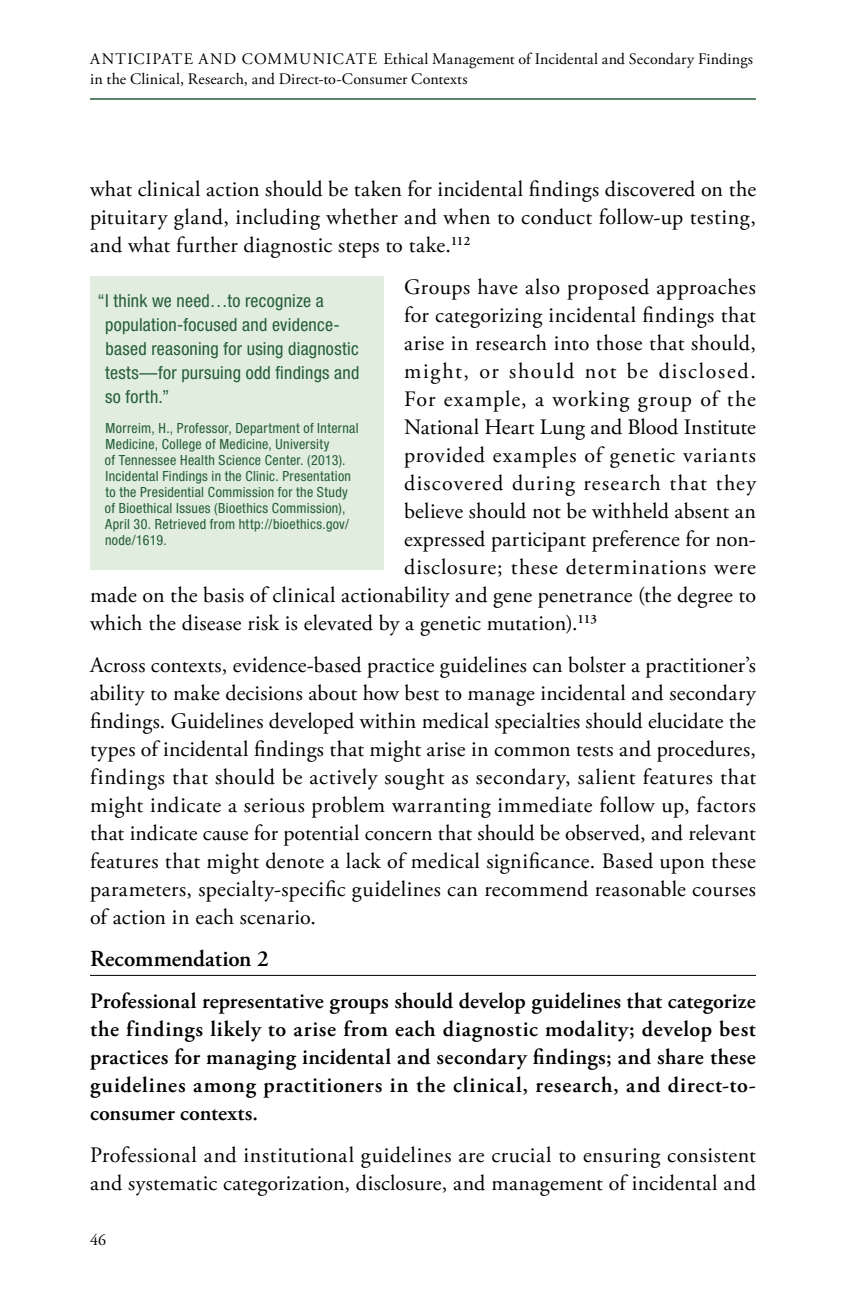
<style>
.page{position:relative;width:864px;height:1296px;background:#fff}
.page>*{position:absolute;margin:0;border:0;box-sizing:border-box;transform-origin:0 0}
.Recommendation{font:600 23px "Adobe Garamond Pro";letter-spacing:-.005em;color:#000}
.Body{font:22px/28px "Adobe Garamond Pro";letter-spacing:.01em;color:#000;text-align:justify}
.Body_Semi{font:600 22px/28px "Adobe Garamond Pro";letter-spacing:.035em;color:#000;text-align:justify}
.Sidebar_Body{font:condensed 18px/24px "Helvetica Neue LT Std";letter-spacing:.015em;color:#245d38}
.t1{font:16px/19.8px "Adobe Garamond Pro";letter-spacing:.015em;color:#000}
.Caption__Sidebar{font:condensed 14px/16px "Helvetica Neue LT Std";letter-spacing:.025em;color:#245d38}
</style>
<div class="page">
<hr style="left:90px;top:98px;width:666px;height:2px;background:#245d38">
<hr style="left:90px;top:975px;width:666px;height:1px;background:#000">
<div style="left:90px;top:276px;width:294px;height:293px;background:#e1edde"></div>
<p class="t1" style="left:90px;top:50px;width:665px">ANTICIPATE AND COMMUNICATE Ethical Management of Incidental and Secondary Findings in the Clinical, Research, and Direct-to-Consumer Contexts</p>
<p class="Body" style="left:90px;top:176px;width:668px">what clinical action should be taken for incidental findings discovered on the pituitary gland, including whether and when to conduct follow-up testing, and what further diagnostic steps to take.<sup>112</sup></p>
<p class="Body" style="left:404px;top:274px;width:354px">Groups have also proposed approaches</p>
<p class="Body" style="left:404px;top:302px;width:354px">for categorizing incidental findings that</p>
<p class="Body" style="left:404px;top:330px;width:354px">arise in research into those that should,</p>
<p class="Body" style="left:404px;top:358px;width:354px">might, or should not be disclosed.</p>
<p class="Body" style="left:404px;top:386px;width:353px">For example, a working group of the</p>
<p class="Body" style="left:404px;top:414px;width:353px">National Heart Lung and Blood Institute</p>
<p class="Body" style="left:404px;top:442px;width:353px">provided examples of genetic variants</p>
<p class="Body" style="left:404px;top:470px;width:354px">discovered during research that they</p>
<p class="Body" style="left:404px;top:498px;width:353px">believe should not be withheld absent an</p>
<p class="Body" style="left:404px;top:526px;width:354px">expressed participant preference for non-</p>
<p class="Body" style="left:404px;top:554px;width:353px">disclosure; these determinations were</p>
<p class="Body" style="left:90px;top:582px;width:668px">made on the basis of clinical actionability and gene penetrance (the degree to</p>
<p class="Body" style="left:90px;top:610px;width:508px">which the disease risk is elevated by a genetic mutation).<sup>113</sup></p>
<p class="Body" style="left:90px;top:652px;width:668px">Across contexts, evidence-based practice guidelines can bolster a practitioner’s ability to make decisions about how best to manage incidental and secondary findings. Guidelines developed within medical specialties should elucidate the types of incidental findings that might arise in common tests and procedures, findings that should be actively sought as secondary, salient features that might indicate a serious problem warranting immediate follow up, factors that indicate cause for potential concern that should be observed, and relevant features that might denote a lack of medical significance. Based upon these parameters, specialty-specific guidelines can recommend reasonable courses of action in each scenario.</p>
<p class="Recommendation" style="left:90px;top:945px;width:180px">Recommendation 2</p>
<p class="Body_Semi" style="left:90px;top:987px;width:668px">Professional representative groups should develop guidelines that categorize the findings likely to arise from each diagnostic modality; develop best practices for managing incidental and secondary findings; and share these guidelines among practitioners in the clinical, research, and direct-to&shy;consumer contexts.</p>
<p class="Body" style="left:90px;top:1142px;width:668px">Professional and institutional guidelines are crucial to ensuring consistent and systematic categorization, disclosure, and management of incidental and</p>
<p class="Sidebar_Body" style="left:105px;top:288px;width:256px;text-indent:-8px">“I think we need…to recognize a population-focused and evidence&shy;based reasoning for using diagnostic tests—for pursuing odd findings and so forth.”</p>
<p class="Caption__Sidebar" style="left:105px;top:420px;width:255px">Morreim, H., Professor, Department of Internal Medicine, College of Medicine, University<br>of Tennessee Health Science Center. (2013).<br>Incidental Findings in the Clinic. Presentation to the Presidential Commission for the Study of Bioethical Issues (Bioethics Commission), April 30. Retrieved from http://bioethics.gov/ node/1619.</p>
<p class="t1" style="left:90px;top:1230px;width:17px">46</p>
</div>
